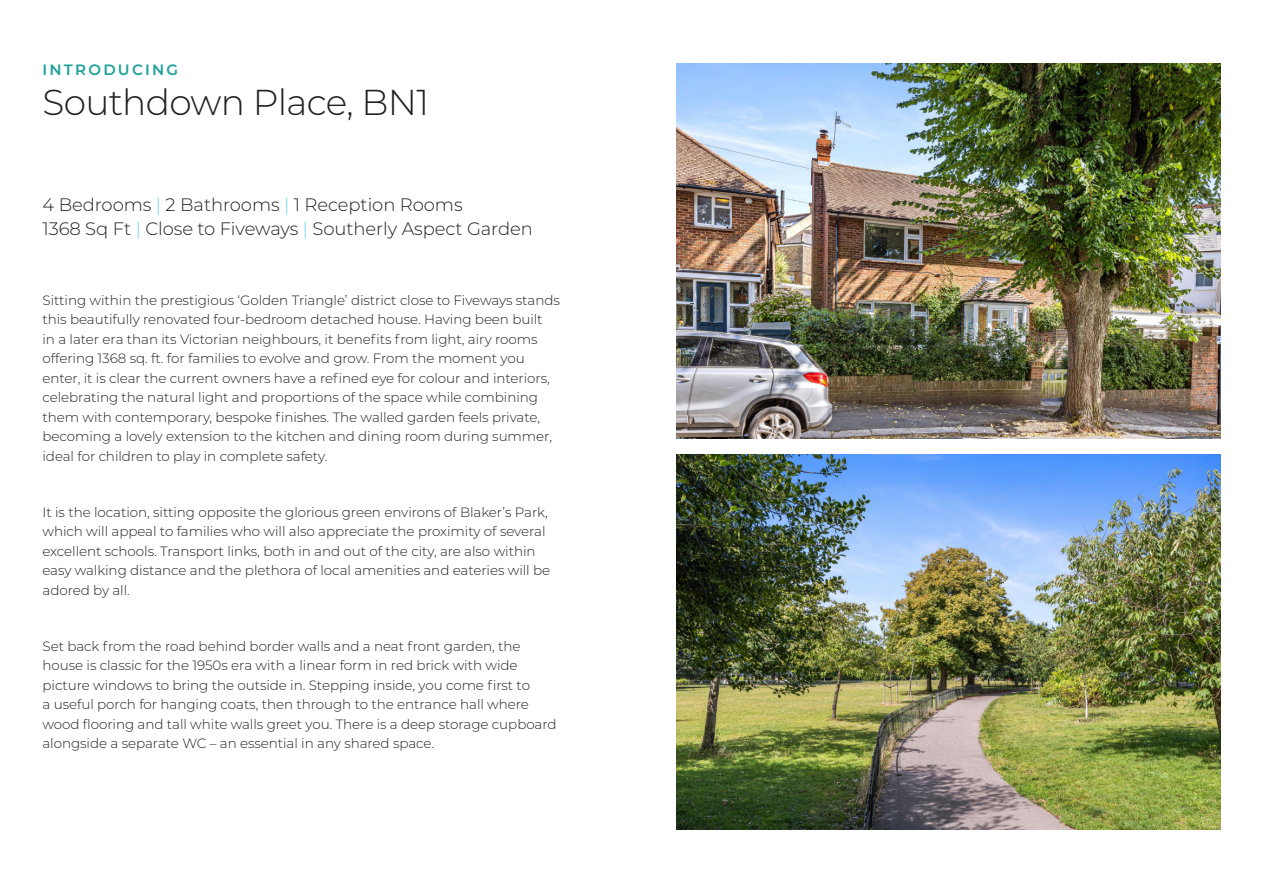
<style>
.page{position:relative;width:1263px;height:893px;background:#fff}
.page>*{position:absolute;margin:0;border:0;box-sizing:border-box;transform-origin:0 0}
.t1{font:300 36px "Montserrat";letter-spacing:-.02em;color:#231f20}
.t2{font:300 18px "Montserrat";letter-spacing:-.005em;color:#231f20}
.t3{font:600 15px "Montserrat";letter-spacing:.15em;color:#1fa199}
.AV_Paragraph_text{font:300 13.5px/19.5px "Montserrat";letter-spacing:-.005em;color:#231f20}
.s1{color:#6bcff6}
</style>
<div class="page">
<img style="left:676px;top:64px;width:544px;height:374px">
<img style="left:676px;top:455px;width:544px;height:374px">
<p class="t3" style="left:43px;top:59px;width:137px">INTRODUCING</p>
<p class="t1" style="left:43px;top:78px;width:388px">Southdown Place, BN1</p>
<p class="t2" style="left:43px;top:193px;width:422px">4 Bedrooms <span class="s1">|</span> 2 Bathrooms <span class="s1">|</span> 1 Reception Rooms</p>
<p class="t2" style="left:43px;top:217px;width:492px">1368 Sq Ft <span class="s1">|</span> Close to Fiveways <span class="s1">|</span> Southerly Aspect Garden</p>
<p class="AV_Paragraph_text" style="left:43px;top:290px;width:519px">Sitting within the prestigious ‘Golden Triangle’ district close to Fiveways stands this beautifully renovated four-bedroom detached house. Having been built<br>in a later era than its Victorian neighbours, it benefits from light, airy rooms offering 1368 sq. ft. for families to evolve and grow. From the moment you enter, it is clear the current owners have a refined eye for colour and interiors, celebrating the natural light and proportions of the space while combining them with contemporary, bespoke finishes. The walled garden feels private, becoming a lovely extension to the kitchen and dining room during summer, ideal for children to play in complete safety.</p>
<p class="AV_Paragraph_text" style="left:43px;top:502px;width:509px">It is the location, sitting opposite the glorious green environs of Blaker’s Park, which will appeal to families who will also appreciate the proximity of several excellent schools. Transport links, both in and out of the city, are also within easy walking distance and the plethora of local amenities and eateries will be adored by all.</p>
<p class="AV_Paragraph_text" style="left:43px;top:636px;width:516px">Set back from the road behind border walls and a neat front garden, the house is classic for the 1950s era with a linear form in red brick with wide picture windows to bring the outside in. Stepping inside, you come first to<br>a useful porch for hanging coats, then through to the entrance hall where wood flooring and tall white walls greet you. There is a deep storage cupboard alongside a separate WC – an essential in any shared space.</p>
</div>
